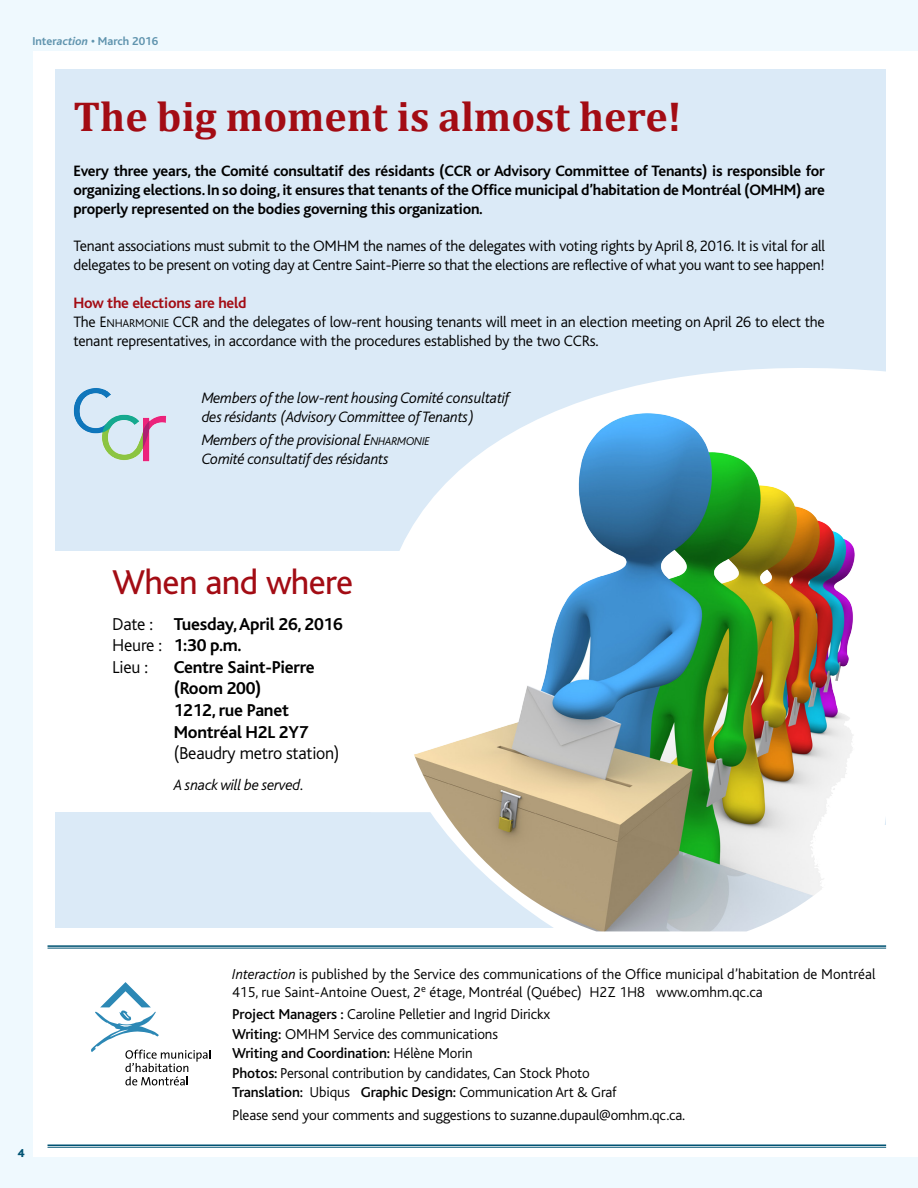
<style>
.page{position:relative;width:918px;height:1188px;background:#eff9fe}
.page>*{position:absolute;margin:0;border:0;box-sizing:border-box;transform-origin:0 0}
.t1{font:700 42px "Cambria";color:#a30c14}
.t2{font:36px "Bliss";letter-spacing:-.015em;color:#a30c14}
.t3{font:700 18px/21.6px "Bliss";letter-spacing:-.015em;color:#000}
.t4{font:300 18px "Bliss";letter-spacing:-.015em;color:#000}
.t5{font:300 15.75px/18.9px "Bliss";letter-spacing:-.015em;color:#000}
.t6{font:700 15.75px/18.9px "Bliss";letter-spacing:-.015em;color:#000;text-align:justify}
.t7{font:italic 300 15.75px/18.9px "Bliss";letter-spacing:-.015em;color:#000}
.t8{font:300 15px/19.5px "Bliss";letter-spacing:-.01em;color:#000}
.t9{font:700 12px "Bliss";color:#6094ae}
.t10{font:800 12px "Bliss";color:#005373}
.s1{font-style:italic}
.s2{font-weight:700;color:#a30c14}
.s3{font-style:inherit}
.s4{font-size:11.85px}
.s5{font-weight:300}
.s6{font-weight:500}
</style>
<div class="page">
<div style="left:33px;top:51px;width:885px;height:1105px;background:#fff"></div>
<div style="left:56px;top:69px;width:830px;height:858px;background:#dbeaf7"></div>
<svg style="left:91px;top:982px;width:119px;height:103px"></svg>
<hr style="left:48px;top:1144px;width:838px;height:2px;background:#005373">
<hr style="left:48px;top:1147px;width:838px;height:1px;background:#005373">
<svg style="left:352px;top:368px;width:535px;height:581px"></svg>
<hr style="left:48px;top:945px;width:838px;height:2px;background:#005373">
<hr style="left:48px;top:948px;width:838px;height:1px;background:#005373">
<img style="left:73px;top:388px;width:94px;height:74px">
<div style="left:44px;top:551px;width:362px;height:261px;background:#fff"></div>
<img style="left:390px;top:398px;width:487px;height:533px">
<div style="left:861px;top:825px;width:40px;height:108px;background:#fff"></div>
<svg style="left:390px;top:743px;width:44px;height:69px"></svg>
<p class="t9" style="left:32px;top:35px;width:127px">Inter<span class="s1">action</span> • March 2016</p>
<h1 class="t1" style="left:73px;top:87px;width:610px">The big moment is almost here!</h1>
<p class="t6" style="left:73px;top:162px;width:753px">Every three years, the Comité consultatif des résidants (CCR or Advisory Committee of Tenants) is responsible for organizing elections. In so doing, it ensures that tenants of the Office municipal d’habitation de Montréal (OMHM) are properly represented on the bodies governing this organization.</p>
<p class="t5" style="left:73px;top:237px;width:753px">Tenant associations must submit to the OMHM the names of the delegates with voting rights by April 8, 2016. It is vital for all delegates to be present on voting day at Centre Saint-Pierre so that the elections are reflective of what you want to see happen!</p>
<p class="t5" style="left:73px;top:294px;width:753px"><span class="s2">How the elections are held<br></span>The <span class="s3">E</span><span class="s4">NHARMONIE</span> CCR and the delegates of low-rent housing tenants will meet in an election meeting on April 26 to elect the tenant representatives, in accordance with the procedures established by the two CCRs.</p>
<p class="t7" style="left:202px;top:388px;width:309px">Members of the low-rent housing Comité consultatif des résidants (Advisory Committee of Tenants)</p>
<p class="t7" style="left:202px;top:431px;width:230px">Members of the provisional <span class="s3">E</span><span class="s4">NHARMONIE<br></span>Comité consultatif des résidants</p>
<h2 class="t2" style="left:112px;top:564px;width:242px">When and where</h2>
<p class="t3" style="left:112px;top:613px;width:232px"><span class="s5">Date :</span> Tuesday, April 26, 2016<br><span class="s5">Heure :</span> 1:30 p.m.<br><span class="s5">Lieu :</span></p>
<p class="t3" style="left:174px;top:656px;width:142px">Centre Saint-Pierre (Room 200)<br>1212, rue Panet<br>Montréal H2L 2Y7</p>
<p class="t4" style="left:174px;top:744px;width:167px">(Beaudry metro station)</p>
<p class="t7" style="left:174px;top:776px;width:132px">A snack will be served.</p>
<p class="t10" style="left:18px;top:1146px;width:8px">4</p>
<p class="t8" style="left:232px;top:965px;width:645px;line-height:18px"><span class="s1">Interaction</span> is published by the Service des communications of the Office municipal d’habitation de Montréal<br>415, rue Saint-Antoine Ouest, 2<sup>e</sup> étage, Montréal (Québec) H2Z 1H8 www.omhm.qc.ca</p>
<p class="t8" style="left:232px;top:1005px;width:386px"><span class="s6">Project Managers :</span> Caroline Pelletier and Ingrid Dirickx<br><span class="s6">Writing:</span> OMHM Service des communications<br><span class="s6">Writing and Coordination:</span> Hélène Morin<br><span class="s6">Photos:</span> Personal contribution by candidates, Can Stock Photo <span class="s6">Translation:</span> Ubiqus <span class="s6">Graphic Design:</span> Communication Art &amp; Graf</p>
<p class="t8" style="left:232px;top:1106px;width:454px">Please send your comments and suggestions to suzanne.dupaul@omhm.qc.ca.</p>
</div>
